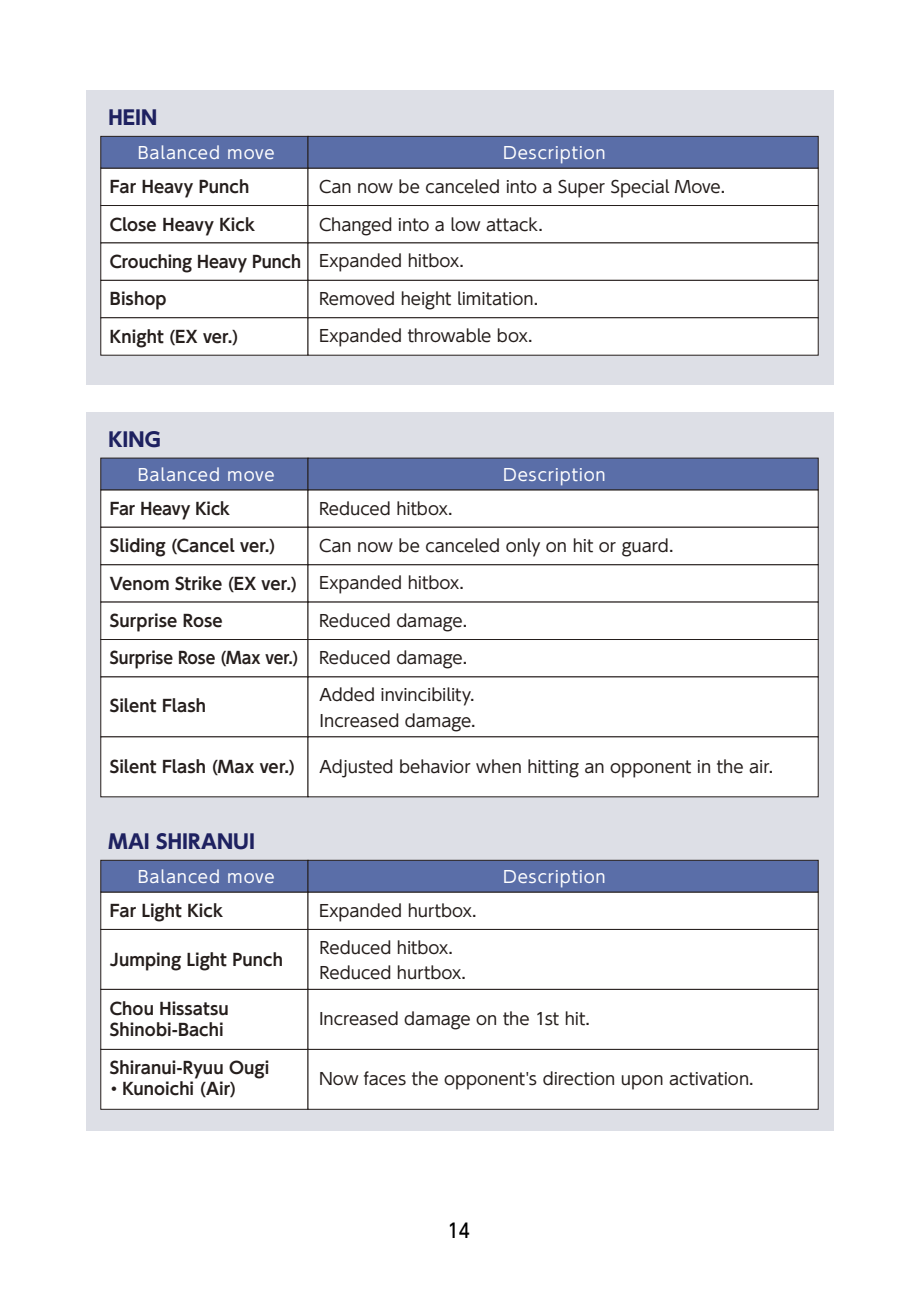
<style>
.page{position:relative;width:919px;height:1289px;background:#fff}
.page>*{position:absolute;margin:0;border:0;box-sizing:border-box;transform-origin:0 0}
.t1{font:700 19.5px "UD Shin Go Pro";letter-spacing:.005em;color:#1e2160}
.t2{font:500 19.5px "UD Shin Go Pro";color:#000;scale:.86 1}
.t3{font:16.5px/25.5px "UD Shin Go Pro";color:#251e1c}
.t4{font:700 16.5px/21px "UD Shin Go Pro De";letter-spacing:.005em;color:#251e1c}
.t5{font:16.5px "UD Shin Go Pro";letter-spacing:.05em;color:#fff}
.t6{font:700 16.5px "UD Shin Go Pro De";letter-spacing:.005em;color:#251e1c;scale:.95 1}
.s1{font-family:"UD Shin Go Pro";font-weight:400}
</style>
<div class="page">
<div style="left:86px;top:90px;width:747px;height:295px;background:#dddfe6"></div>
<div style="left:100px;top:168px;width:208px;height:38px;background:#fff;border:1px solid #251e1c"></div>
<div style="left:307px;top:168px;width:511px;height:38px;background:#fff;border:1px solid #251e1c"></div>
<div style="left:100px;top:205px;width:208px;height:38px;background:#fff;border:1px solid #251e1c"></div>
<div style="left:307px;top:205px;width:511px;height:38px;background:#fff;border:1px solid #251e1c"></div>
<div style="left:100px;top:242px;width:208px;height:39px;background:#fff;border:1px solid #251e1c"></div>
<div style="left:307px;top:242px;width:511px;height:39px;background:#fff;border:1px solid #251e1c"></div>
<div style="left:100px;top:280px;width:208px;height:38px;background:#fff;border:1px solid #251e1c"></div>
<div style="left:307px;top:280px;width:511px;height:38px;background:#fff;border:1px solid #251e1c"></div>
<div style="left:100px;top:317px;width:208px;height:38px;background:#fff;border:1px solid #251e1c"></div>
<div style="left:307px;top:317px;width:511px;height:38px;background:#fff;border:1px solid #251e1c"></div>
<div style="left:86px;top:412px;width:747px;height:718px;background:#dddfe6"></div>
<div style="left:100px;top:489px;width:208px;height:38px;background:#fff"></div>
<div style="left:307px;top:489px;width:511px;height:38px;background:#fff"></div>
<div style="left:100px;top:564px;width:208px;height:38px;background:#fff"></div>
<div style="left:307px;top:564px;width:511px;height:38px;background:#fff"></div>
<div style="left:100px;top:527px;width:208px;height:38px;background:#fff;border:1px solid #251e1c"></div>
<div style="left:307px;top:527px;width:511px;height:38px;background:#fff;border:1px solid #251e1c"></div>
<div style="left:100px;top:601px;width:208px;height:39px;background:#fff"></div>
<div style="left:307px;top:601px;width:511px;height:39px;background:#fff"></div>
<div style="left:100px;top:639px;width:208px;height:38px;background:#fff;border:1px solid #251e1c"></div>
<div style="left:307px;top:639px;width:511px;height:38px;background:#fff;border:1px solid #251e1c"></div>
<div style="left:100px;top:676px;width:208px;height:61px;background:#fff;border:1px solid #251e1c"></div>
<div style="left:307px;top:676px;width:511px;height:61px;background:#fff;border:1px solid #251e1c"></div>
<div style="left:100px;top:736px;width:208px;height:61px;background:#fff;border:1px solid #251e1c"></div>
<div style="left:307px;top:736px;width:511px;height:61px;background:#fff;border:1px solid #251e1c"></div>
<div style="left:100px;top:891px;width:208px;height:38px;background:#fff;border:1px solid #251e1c"></div>
<div style="left:307px;top:891px;width:511px;height:38px;background:#fff;border:1px solid #251e1c"></div>
<div style="left:100px;top:929px;width:208px;height:60px;background:#fff;border:1px solid #251e1c"></div>
<div style="left:307px;top:929px;width:511px;height:60px;background:#fff;border:1px solid #251e1c"></div>
<div style="left:100px;top:1048px;width:208px;height:61px;background:#fff;border:1px solid #251e1c"></div>
<div style="left:307px;top:1048px;width:511px;height:61px;background:#fff;border:1px solid #251e1c"></div>
<div style="left:100px;top:989px;width:208px;height:60px;background:#fff;border:1px solid #251e1c"></div>
<div style="left:307px;top:989px;width:511px;height:60px;background:#fff;border:1px solid #251e1c"></div>
<div style="left:100px;top:136px;width:208px;height:32px;background:#5a6ea8;border:1px solid #251e1c"></div>
<div style="left:307px;top:136px;width:511px;height:32px;background:#5a6ea8;border:1px solid #251e1c"></div>
<div style="left:100px;top:457px;width:208px;height:33px;background:#5a6ea8;border:1px solid #251e1c"></div>
<div style="left:307px;top:457px;width:511px;height:33px;background:#5a6ea8;border:1px solid #251e1c"></div>
<div style="left:100px;top:859px;width:208px;height:33px;background:#5a6ea8;border:1px solid #251e1c"></div>
<div style="left:307px;top:859px;width:511px;height:33px;background:#5a6ea8;border:1px solid #251e1c"></div>
<p class="t1" style="left:108px;top:102px;width:50px">HEIN</p>
<p class="t5" style="left:138px;top:139px;width:138px">Balanced move</p>
<p class="t5" style="left:503px;top:139px;width:104px">Description</p>
<p class="t4" style="left:110px;top:176px;width:141px">Far Heavy Punch</p>
<p class="t3" style="left:319px;top:173px;width:407px">Can now be canceled into a Super Special Move.</p>
<p class="t4" style="left:110px;top:214px;width:146px">Close Heavy Kick</p>
<p class="t3" style="left:319px;top:211px;width:225px">Changed into a low attack.</p>
<p class="t4" style="left:110px;top:250px;width:355px">Crouching Heavy Punch <span class="s1">Expanded hitbox.</span></p>
<p class="t4" style="left:110px;top:288px;width:58px">Bishop</p>
<p class="t3" style="left:319px;top:285px;width:221px">Removed height limitation.</p>
<p class="t4" style="left:110px;top:325px;width:130px">Knight (EX ver.)</p>
<p class="t3" style="left:319px;top:322px;width:215px">Expanded throwable box.</p>
<p class="t1" style="left:108px;top:423px;width:54px">KING</p>
<p class="t5" style="left:138px;top:461px;width:138px">Balanced move</p>
<p class="t5" style="left:503px;top:461px;width:104px">Description</p>
<p class="t4" style="left:110px;top:497px;width:121px">Far Heavy Kick</p>
<p class="t3" style="left:319px;top:495px;width:135px">Reduced hitbox.</p>
<p class="t4" style="left:110px;top:535px;width:167px">Sliding (Cancel ver.)</p>
<p class="t3" style="left:319px;top:532px;width:356px">Can now be canceled only on hit or guard.</p>
<p class="t4" style="left:110px;top:572px;width:189px">Venom Strike (EX ver.)</p>
<p class="t3" style="left:319px;top:570px;width:146px">Expanded hitbox.</p>
<p class="t4" style="left:110px;top:609px;width:114px">Surprise Rose</p>
<p class="t3" style="left:319px;top:607px;width:150px">Reduced damage.</p>
<p class="t6" style="left:110px;top:644px;width:377px">Surprise Rose (Max ver.) <span class="s1">Reduced damage.</span></p>
<p class="t3" style="left:319px;top:681px;width:158px">Added invincibility.<br>Increased damage.</p>
<p class="t4" style="left:110px;top:695px;width:98px">Silent Flash</p>
<p class="t4" style="left:110px;top:756px;width:187px">Silent Flash (Max ver.)</p>
<p class="t3" style="left:319px;top:753px;width:455px">Adjusted behavior when hitting an opponent in the air.</p>
<p class="t1" style="left:108px;top:825px;width:148px">MAI SHIRANUI</p>
<p class="t5" style="left:174px;top:863px;width:70px">変更箇所</p>
<p class="t4" style="left:110px;top:899px;width:114px">Far Light Kick</p>
<p class="t3" style="left:319px;top:897px;width:159px">Expanded hurtbox.</p>
<p class="t3" style="left:319px;top:934px;width:148px">Reduced hitbox.<br>Reduced hurtbox.</p>
<p class="t5" style="left:138px;top:863px;width:138px">Balanced move</p>
<p class="t5" style="left:503px;top:863px;width:104px">Description</p>
<p class="t4" style="left:110px;top:948px;width:174px">Jumping Light Punch</p>
<p class="t4" style="left:110px;top:998px;width:120px">Chou Hissatsu<br>Shinobi-Bachi</p>
<p class="t3" style="left:319px;top:1005px;width:272px">Increased damage on the 1st hit.</p>
<p class="t4" style="left:106px;top:1057px;width:165px">Shiranui-Ryuu Ougi・Kunoichi (Air)</p>
<p class="t3" style="left:319px;top:1065px;width:436px">Now faces the opponent's direction upon activation.</p>
<p class="t2" style="left:448px;top:1214px;width:27px">14</p>
</div>
